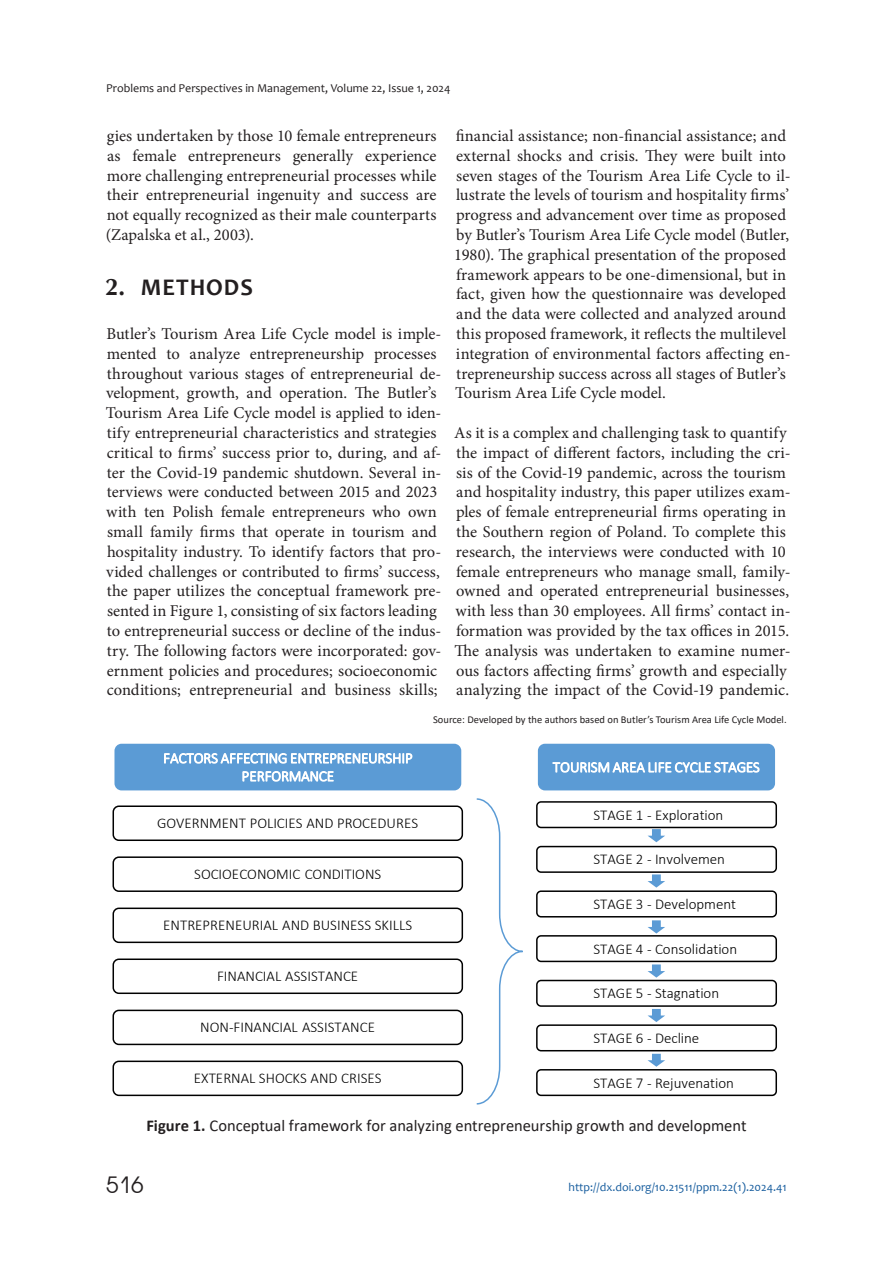
<style>
.page{position:relative;width:893px;height:1263px;background:#fff}
.page>*{position:absolute;margin:0;border:0;box-sizing:border-box;transform-origin:0 0}
.t1{font:700 24px "Candara";letter-spacing:.04em;color:#231f20}
.t2{font:22.5px "Avant Garde Gothic C";color:#231f20}
.t3{font:16.5px/19.8px "Minion Pro";letter-spacing:.005em;color:#231f20}
.t4{font:16.5px "Calibri";letter-spacing:-.005em;color:#231f20}
.t5{font:300 15px "Calibri";color:#000}
.t6{font:300 15px/18px "Calibri";color:#fff;text-align:center}
.t7{font:12px "Candara";color:#231f20}
.t8{font:12px "Candara";color:#175d9e}
.t9{font:10.5px "Calibri";color:#231f20}
.s1{font-family:"AG Opus"}
.s2{font-weight:700}
</style>
<div class="page">
<div style="left:113px;top:958px;width:350px;height:36px;border:2px solid #000;border-radius:6px"></div>
<div style="left:536px;top:935px;width:241px;height:27px;border:2px solid #000;border-radius:4px"></div>
<div style="left:536px;top:890px;width:241px;height:27px;border:2px solid #000;border-radius:4px"></div>
<div style="left:536px;top:846px;width:241px;height:27px;border:2px solid #000;border-radius:4px"></div>
<div style="left:536px;top:801px;width:241px;height:27px;border:2px solid #000;border-radius:4px"></div>
<div style="left:113px;top:1010px;width:350px;height:35px;border:2px solid #000;border-radius:6px"></div>
<div style="left:113px;top:907px;width:350px;height:36px;border:2px solid #000;border-radius:6px"></div>
<div style="left:113px;top:856px;width:350px;height:36px;border:2px solid #000;border-radius:6px"></div>
<div style="left:113px;top:805px;width:350px;height:36px;border:2px solid #000;border-radius:6px"></div>
<div style="left:536px;top:980px;width:241px;height:27px;border:2px solid #000;border-radius:4px"></div>
<svg style="left:476px;top:798px;width:47px;height:307px"></svg>
<div style="left:536px;top:1024px;width:241px;height:27px;border:2px solid #000;border-radius:4px"></div>
<div style="left:113px;top:1060px;width:350px;height:36px;border:2px solid #000;border-radius:6px"></div>
<div style="left:536px;top:1069px;width:241px;height:27px;border:2px solid #000;border-radius:4px"></div>
<div style="left:537px;top:743px;width:239px;height:48px;background:#5b9bd5;border-radius:8px"></div>
<div style="left:536px;top:741px;width:241px;height:52px;border:2px solid #fff;border-radius:8px"></div>
<div style="left:113px;top:743px;width:349px;height:48px;background:#5b9bd5;border-radius:8px"></div>
<div style="left:112px;top:741px;width:351px;height:52px;border:2px solid #fff;border-radius:8px"></div>
<svg style="left:648px;top:829px;width:17px;height:13px"></svg>
<svg style="left:648px;top:874px;width:17px;height:14px"></svg>
<svg style="left:648px;top:920px;width:17px;height:13px"></svg>
<svg style="left:648px;top:964px;width:17px;height:14px"></svg>
<svg style="left:648px;top:1009px;width:17px;height:13px"></svg>
<svg style="left:648px;top:1054px;width:17px;height:13px"></svg>
<p class="t7" style="left:106px;top:83px;width:346px">Problems and Perspectives in Management, Volume 22, Issue 1, 2024</p>
<p class="t3" style="left:106px;top:127px;width:332px;text-align:justify">gies undertaken by those 10 female entrepreneurs as female entrepreneurs generally experience more challenging entrepreneurial processes while their entrepreneurial ingenuity and success are not equally recognized as their male counterparts (Zapalska et al., 2003).</p>
<h1 class="t1" style="left:105px;top:272px;width:149px"><span class="s1">2.</span> METHODS</h1>
<p class="t3" style="left:106px;top:325px;width:337px">Butler’s Tourism Area Life Cycle model is imple&shy;mented to analyze entrepreneurship processes throughout various stages of entrepreneurial de&shy;velopment, growth, and operation. The Butler’s Tourism Area Life Cycle model is applied to iden&shy;tify entrepreneurial characteristics and strategies critical to firms’ success prior to, during, and af&shy;ter the Covid-19 pandemic shutdown. Several in&shy;terviews were conducted between 2015 and 2023 with ten Polish female entrepreneurs who own small family firms that operate in tourism and hospitality industry. To identify factors that pro&shy;vided challenges or contributed to firms’ success, the paper utilizes the conceptual framework pre&shy;sented in Figure 1, consisting of six factors leading to entrepreneurial success or decline of the indus&shy;try. The following factors were incorporated: gov&shy;ernment policies and procedures; socioeconomic conditions; entrepreneurial and business skills;</p>
<p class="t3" style="left:454px;top:127px;width:338px">financial assistance; non-financial assistance; and external shocks and crisis. They were built into seven stages of the Tourism Area Life Cycle to il&shy;lustrate the levels of tourism and hospitality firms’ progress and advancement over time as proposed by Butler’s Tourism Area Life Cycle model (Butler, 1980). The graphical presentation of the proposed framework appears to be one-dimensional, but in fact, given how the questionnaire was developed and the data were collected and analyzed around this proposed framework, it reflects the multilevel integration of environmental factors affecting en&shy;trepreneurship success across all stages of Butler’s Tourism Area Life Cycle model.</p>
<p class="t3" style="left:454px;top:424px;width:338px">As it is a complex and challenging task to quantify the impact of different factors, including the cri&shy;sis of the Covid-19 pandemic, across the tourism and hospitality industry, this paper utilizes exam&shy;ples of female entrepreneurial firms operating in the Southern region of Poland. To complete this research, the interviews were conducted with 10 female entrepreneurs who manage small, family&shy;owned and operated entrepreneurial businesses, with less than 30 employees. All firms’ contact in&shy;formation was provided by the tax offices in 2015.<br>The analysis was undertaken to examine numer&shy;ous factors affecting firms’ growth and especially analyzing the impact of the Covid-19 pandemic.</p>
<p class="t9" style="left:433px;top:716px;width:355px">Source: Developed by the authors based on Butler’s Tourism Area Life Cycle Model.</p>
<p class="t6" style="left:163px;top:750px;width:251px">FACTORS AFFECTING ENTREPRENEURSHIP<br>PERFORMANCE</p>
<p class="t5" style="left:157px;top:818px;width:263px">GOVERNMENT POLICIES AND PROCEDURES</p>
<p class="t5" style="left:194px;top:869px;width:189px">SOCIOECONOMIC CONDITIONS</p>
<p class="t5" style="left:163px;top:920px;width:250px">ENTREPRENEURIAL AND BUSINESS SKILLS</p>
<p class="t5" style="left:217px;top:971px;width:143px">FINANCIAL ASSISTANCE</p>
<p class="t5" style="left:200px;top:1022px;width:176px">NON-FINANCIAL ASSISTANCE</p>
<p class="t6" style="left:553px;top:759px;width:208px">TOURISM AREA LIFE CYCLE STAGES</p>
<p class="t5" style="left:593px;top:809px;width:131px">STAGE 1 - Exploration</p>
<p class="t5" style="left:593px;top:854px;width:133px">STAGE 2 - Involvemen</p>
<p class="t5" style="left:593px;top:899px;width:144px">STAGE 3 - Development</p>
<p class="t5" style="left:593px;top:943px;width:145px">STAGE 4 - Consolidation</p>
<p class="t5" style="left:593px;top:988px;width:127px">STAGE 5 - Stagnation</p>
<p class="t5" style="left:593px;top:1032px;width:107px">STAGE 6 - Decline</p>
<p class="t5" style="left:194px;top:1073px;width:189px">EXTERNAL SHOCKS AND CRISES</p>
<p class="t5" style="left:593px;top:1077px;width:142px">STAGE 7 - Rejuvenation</p>
<p class="t4" style="left:146px;top:1120px;width:602px"><span class="s2">Figure 1.</span> Conceptual framework for analyzing entrepreneurship growth and development</p>
<h2 class="t2" style="left:106px;top:1172px;width:39px">516</h2>
<p class="t8" style="left:568px;top:1182px;width:220px">http://dx.doi.org/10.21511/ppm.22(1).2024.41</p>
</div>
